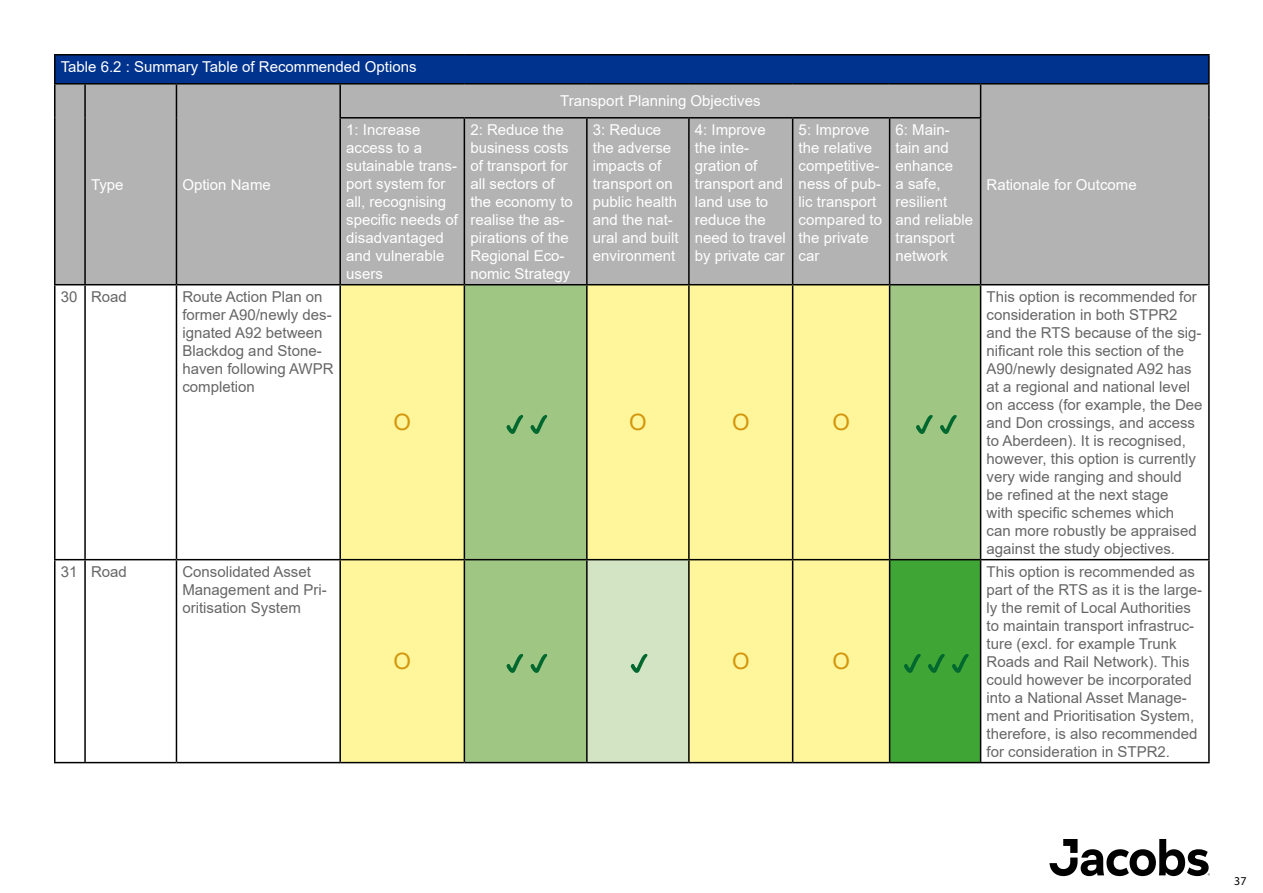
<style>
.page{position:relative;width:1263px;height:893px;background:#fff}
.page>*{position:absolute;margin:0;border:0;box-sizing:border-box;transform-origin:0 0}
.t1{font:22.5px "Arial";color:#d3960c}
.t2{font:15px/18px "Arial";color:#666}
.t3{font:15px/18px "Arial";color:#fff}
.t4{font:12px "Myriad Pro";color:#000}
</style>
<div class="page">
<svg style="left:1049px;top:839px;width:161px;height:37px"></svg>
<div style="left:55px;top:55px;width:1154px;height:29px;background:#00338d"></div>
<div style="left:56px;top:85px;width:1152px;height:199px;background:#b3b3b3"></div>
<div style="left:341px;top:285px;width:123px;height:477px;background:#fff69b"></div>
<svg style="left:465px;top:285px;width:515px;height:477px;background:#d7e290"></svg>
<div style="left:587px;top:560px;width:102px;height:203px;background:#d2e4c4"></div>
<div style="left:890px;top:560px;width:91px;height:203px;background:#3fa535"></div>
<hr style="left:54px;top:54px;width:31px;height:2px;background:#000">
<hr style="left:54px;top:56px;width:2px;height:27px;background:#000">
<hr style="left:85px;top:54px;width:91px;height:2px;background:#000">
<hr style="left:176px;top:54px;width:164px;height:2px;background:#000">
<hr style="left:340px;top:54px;width:124px;height:2px;background:#000">
<hr style="left:464px;top:54px;width:123px;height:2px;background:#000">
<hr style="left:587px;top:54px;width:102px;height:2px;background:#000">
<hr style="left:689px;top:54px;width:104px;height:2px;background:#000">
<hr style="left:793px;top:54px;width:97px;height:2px;background:#000">
<hr style="left:890px;top:54px;width:91px;height:2px;background:#000">
<hr style="left:981px;top:54px;width:229px;height:2px;background:#000">
<hr style="left:1208px;top:56px;width:2px;height:27px;background:#000">
<hr style="left:54px;top:83px;width:31px;height:2px;background:#000">
<hr style="left:54px;top:85px;width:2px;height:33px;background:#000">
<hr style="left:85px;top:83px;width:91px;height:2px;background:#000">
<hr style="left:84px;top:85px;width:2px;height:33px;background:#000">
<hr style="left:176px;top:83px;width:164px;height:2px;background:#000">
<hr style="left:176px;top:85px;width:1px;height:33px;background:#000">
<hr style="left:340px;top:83px;width:124px;height:2px;background:#000">
<hr style="left:339px;top:85px;width:2px;height:32px;background:#000">
<hr style="left:464px;top:83px;width:123px;height:2px;background:#000">
<hr style="left:587px;top:83px;width:102px;height:2px;background:#000">
<hr style="left:689px;top:83px;width:104px;height:2px;background:#000">
<hr style="left:793px;top:83px;width:97px;height:2px;background:#000">
<hr style="left:890px;top:83px;width:91px;height:2px;background:#000">
<hr style="left:981px;top:83px;width:229px;height:2px;background:#000">
<hr style="left:980px;top:85px;width:1px;height:32px;background:#000">
<hr style="left:1208px;top:85px;width:2px;height:33px;background:#000">
<hr style="left:54px;top:118px;width:2px;height:166px;background:#000">
<hr style="left:84px;top:118px;width:2px;height:166px;background:#000">
<hr style="left:176px;top:118px;width:1px;height:166px;background:#000">
<hr style="left:339px;top:117px;width:125px;height:2px;background:#000">
<hr style="left:339px;top:119px;width:2px;height:165px;background:#000">
<hr style="left:464px;top:117px;width:123px;height:2px;background:#000">
<hr style="left:464px;top:119px;width:1px;height:165px;background:#000">
<hr style="left:587px;top:117px;width:102px;height:2px;background:#000">
<hr style="left:586px;top:119px;width:2px;height:165px;background:#000">
<hr style="left:689px;top:117px;width:104px;height:2px;background:#000">
<hr style="left:688px;top:119px;width:2px;height:165px;background:#000">
<hr style="left:793px;top:117px;width:97px;height:2px;background:#000">
<hr style="left:792px;top:119px;width:1px;height:165px;background:#000">
<hr style="left:890px;top:117px;width:91px;height:2px;background:#000">
<hr style="left:889px;top:119px;width:1px;height:165px;background:#000">
<hr style="left:980px;top:119px;width:1px;height:165px;background:#000">
<hr style="left:1208px;top:118px;width:2px;height:166px;background:#000">
<hr style="left:54px;top:284px;width:31px;height:1px;background:#000">
<hr style="left:54px;top:285px;width:2px;height:274px;background:#000">
<hr style="left:85px;top:284px;width:91px;height:1px;background:#000">
<hr style="left:84px;top:285px;width:2px;height:274px;background:#000">
<hr style="left:176px;top:284px;width:164px;height:1px;background:#000">
<hr style="left:176px;top:285px;width:1px;height:274px;background:#000">
<hr style="left:340px;top:284px;width:124px;height:1px;background:#000">
<hr style="left:464px;top:284px;width:123px;height:1px;background:#000">
<hr style="left:587px;top:284px;width:102px;height:1px;background:#000">
<hr style="left:689px;top:284px;width:104px;height:1px;background:#000">
<hr style="left:793px;top:284px;width:97px;height:1px;background:#000">
<hr style="left:890px;top:284px;width:91px;height:1px;background:#000">
<hr style="left:981px;top:284px;width:229px;height:1px;background:#000">
<hr style="left:1208px;top:285px;width:2px;height:274px;background:#000">
<hr style="left:54px;top:559px;width:31px;height:1px;background:#000">
<hr style="left:54px;top:560px;width:2px;height:202px;background:#000">
<hr style="left:85px;top:559px;width:91px;height:1px;background:#000">
<hr style="left:84px;top:560px;width:2px;height:202px;background:#000">
<hr style="left:176px;top:559px;width:164px;height:1px;background:#000">
<hr style="left:176px;top:560px;width:1px;height:202px;background:#000">
<hr style="left:981px;top:559px;width:229px;height:1px;background:#000">
<hr style="left:1208px;top:560px;width:2px;height:202px;background:#000">
<hr style="left:54px;top:762px;width:31px;height:1px;background:#000">
<hr style="left:85px;top:762px;width:91px;height:1px;background:#000">
<hr style="left:176px;top:762px;width:164px;height:1px;background:#000">
<hr style="left:981px;top:762px;width:229px;height:1px;background:#000">
<hr style="left:587px;top:559px;width:102px;height:1px;background:#000">
<hr style="left:586px;top:560px;width:2px;height:202px;background:#000">
<hr style="left:889px;top:560px;width:1px;height:202px;background:#000">
<hr style="left:340px;top:559px;width:124px;height:1px;background:#000">
<hr style="left:689px;top:559px;width:104px;height:1px;background:#000">
<hr style="left:793px;top:559px;width:97px;height:1px;background:#000">
<hr style="left:890px;top:559px;width:91px;height:1px;background:#000">
<hr style="left:340px;top:762px;width:124px;height:1px;background:#000">
<hr style="left:464px;top:762px;width:123px;height:1px;background:#000">
<hr style="left:587px;top:762px;width:102px;height:1px;background:#000">
<hr style="left:689px;top:762px;width:104px;height:1px;background:#000">
<hr style="left:793px;top:762px;width:97px;height:1px;background:#000">
<hr style="left:980px;top:285px;width:1px;height:274px;background:#000">
<hr style="left:688px;top:560px;width:2px;height:202px;background:#000">
<hr style="left:464px;top:559px;width:123px;height:1px;background:#000">
<hr style="left:890px;top:762px;width:91px;height:1px;background:#000">
<hr style="left:339px;top:285px;width:2px;height:274px;background:#000">
<hr style="left:586px;top:285px;width:2px;height:274px;background:#000">
<hr style="left:688px;top:285px;width:2px;height:274px;background:#000">
<hr style="left:792px;top:285px;width:1px;height:274px;background:#000">
<hr style="left:339px;top:560px;width:2px;height:202px;background:#000">
<hr style="left:792px;top:560px;width:1px;height:202px;background:#000">
<hr style="left:980px;top:560px;width:1px;height:202px;background:#000">
<hr style="left:464px;top:285px;width:1px;height:274px;background:#000">
<hr style="left:889px;top:285px;width:1px;height:274px;background:#000">
<hr style="left:464px;top:560px;width:1px;height:202px;background:#000">
<svg style="left:505px;top:414px;width:43px;height:22px"></svg>
<svg style="left:915px;top:414px;width:18px;height:22px"></svg>
<svg style="left:939px;top:414px;width:18px;height:22px"></svg>
<svg style="left:505px;top:653px;width:43px;height:22px"></svg>
<svg style="left:630px;top:654px;width:18px;height:19px"></svg>
<svg style="left:904px;top:654px;width:17px;height:19px"></svg>
<svg style="left:928px;top:654px;width:17px;height:19px"></svg>
<svg style="left:952px;top:654px;width:17px;height:19px"></svg>
<p class="t3" style="left:61px;top:57px;width:357px">Table 6.2 : Summary Table of Recommended Options</p>
<p class="t3" style="left:560px;top:92px;width:202px">Transport Planning Objectives</p>
<p class="t3" style="left:91px;top:175px;width:34px">Type</p>
<p class="t3" style="left:182px;top:175px;width:90px">Option Name</p>
<p class="t2" style="left:61px;top:287px;width:68px">30 Road</p>
<p class="t2" style="left:182px;top:287px;width:153px">Route Action Plan on former A90/newly des&shy;ignated A92 between<br>Blackdog and Stone&shy;haven following AWPR completion</p>
<p class="t3" style="left:346px;top:120px;width:113px">1: Increase access to a sutainable trans&shy;port system for all, recognising specific needs of disadvantaged and vulnerable users</p>
<p class="t3" style="left:470px;top:120px;width:104px">2: Reduce the business costs of transport for all sectors of the economy to realise the as&shy;pirations of the<br>Regional Eco&shy;nomic Strategy</p>
<p class="t3" style="left:593px;top:120px;width:87px">3: Reduce the adverse impacts of transport on public health and the nat&shy;ural and built environment</p>
<p class="t3" style="left:695px;top:120px;width:92px">4: Improve the inte&shy;gration of transport and land use to reduce the need to travel by private car</p>
<p class="t3" style="left:799px;top:120px;width:85px">5: Improve the relative competitive&shy;ness of pub&shy;lic transport compared to the private car</p>
<p class="t3" style="left:895px;top:120px;width:79px">6: Main&shy;tain and enhance<br>a safe, resilient and reliable transport network</p>
<h1 class="t1" style="left:393px;top:407px;width:19px">O</h1>
<h1 class="t1" style="left:629px;top:407px;width:19px">O</h1>
<h1 class="t1" style="left:732px;top:407px;width:19px">O</h1>
<h1 class="t1" style="left:832px;top:407px;width:19px">O</h1>
<p class="t2" style="left:61px;top:562px;width:68px">31 Road</p>
<p class="t2" style="left:182px;top:562px;width:146px">Consolidated Asset<br>Management and Pri&shy;oritisation System</p>
<h1 class="t1" style="left:393px;top:646px;width:19px">O</h1>
<h1 class="t1" style="left:732px;top:646px;width:19px">O</h1>
<h1 class="t1" style="left:832px;top:646px;width:19px">O</h1>
<p class="t3" style="left:986px;top:175px;width:152px">Rationale for Outcome</p>
<p class="t2" style="left:987px;top:287px;width:217px">This option is recommended for consideration in both STPR2 and the RTS because of the sig&shy;nificant role this section of the<br>A90/newly designated A92 has at a regional and national level on access (for example, the Dee and Don crossings, and access to Aberdeen). It is recognised, however, this option is currently very wide ranging and should<br>be refined at the next stage<br>with specific schemes which<br>can more robustly be appraised against the study objectives.</p>
<p class="t2" style="left:987px;top:562px;width:217px">This option is recommended as part of the RTS as it is the large&shy;ly the remit of Local Authorities to maintain transport infrastruc&shy;ture (excl. for example Trunk<br>Roads and Rail Network). This could however be incorporated into a National Asset Manage&shy;ment and Prioritisation System, therefore, is also recommended for consideration in STPR2.</p>
<p class="t4" style="left:1234px;top:874px;width:14px">37</p>
</div>
